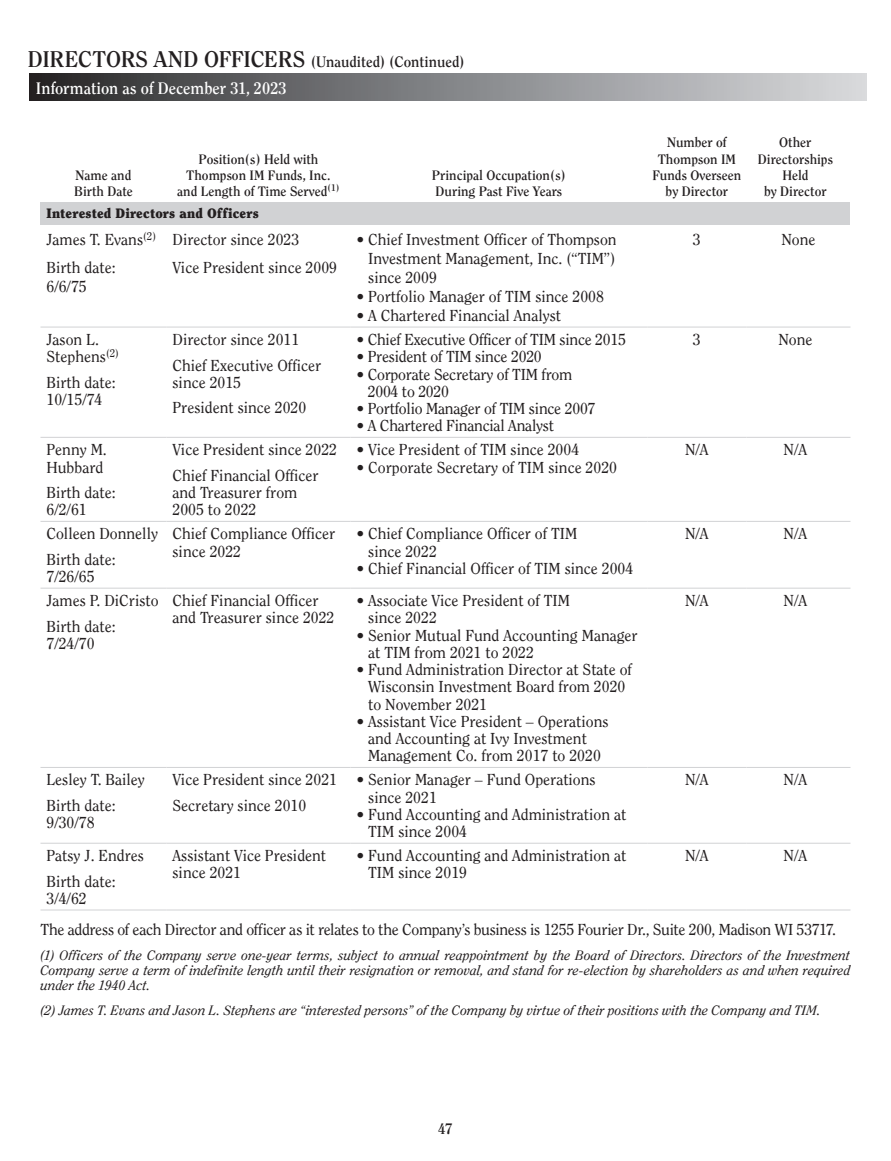
<style>
.page{position:relative;width:891px;height:1161px;background:#fff}
.page>*{position:absolute;margin:0;border:0;box-sizing:border-box;transform-origin:0 0}
.t1{font:700 16.5px "Clearface";letter-spacing:-.005em;color:#fff}
.t2{font:15.75px/17.2px "Clearface";color:#231f20}
.t3{font:15.75px "Clearface";letter-spacing:-.02em;color:#231f20}
.t4{font:700 15px "Clearface";color:#231f20}
.t5{font:italic 13.5px/15.3px "Clearface";letter-spacing:.005em;color:#231f20;text-align:justify}
.t6{font:700 13.5px/16.2px "Clearface";color:#231f20;text-align:center}
.t7{font:900 13.5px "Clearface";letter-spacing:.01em;color:#231f20}
.s1{font-size:22.5px}
</style>
<div class="page">
<div style="left:30px;top:74px;width:837px;height:27px;background:linear-gradient(to right,#2a2a2b,#dbdde0)"></div>
<div style="left:40px;top:202px;width:810px;height:22px;background:#d1d2d4"></div>
<hr style="left:40px;top:437px;width:126px;height:1px;background:#d1d2d4">
<hr style="left:166px;top:437px;width:184px;height:1px;background:#d1d2d4">
<hr style="left:350px;top:437px;width:297px;height:1px;background:#d1d2d4">
<hr style="left:647px;top:437px;width:99px;height:1px;background:#d1d2d4">
<hr style="left:746px;top:437px;width:105px;height:1px;background:#d1d2d4">
<hr style="left:40px;top:521px;width:126px;height:1px;background:#d1d2d4">
<hr style="left:166px;top:521px;width:184px;height:1px;background:#d1d2d4">
<hr style="left:350px;top:521px;width:297px;height:1px;background:#d1d2d4">
<hr style="left:647px;top:521px;width:99px;height:1px;background:#d1d2d4">
<hr style="left:746px;top:521px;width:105px;height:1px;background:#d1d2d4">
<hr style="left:40px;top:588px;width:126px;height:1px;background:#d1d2d4">
<hr style="left:166px;top:588px;width:184px;height:1px;background:#d1d2d4">
<hr style="left:350px;top:588px;width:297px;height:1px;background:#d1d2d4">
<hr style="left:647px;top:588px;width:99px;height:1px;background:#d1d2d4">
<hr style="left:746px;top:588px;width:105px;height:1px;background:#d1d2d4">
<hr style="left:40px;top:767px;width:126px;height:1px;background:#d1d2d4">
<hr style="left:166px;top:767px;width:184px;height:1px;background:#d1d2d4">
<hr style="left:350px;top:767px;width:297px;height:1px;background:#d1d2d4">
<hr style="left:647px;top:767px;width:99px;height:1px;background:#d1d2d4">
<hr style="left:746px;top:767px;width:105px;height:1px;background:#d1d2d4">
<hr style="left:40px;top:843px;width:126px;height:1px;background:#d1d2d4">
<hr style="left:166px;top:843px;width:184px;height:1px;background:#d1d2d4">
<hr style="left:350px;top:843px;width:297px;height:1px;background:#d1d2d4">
<hr style="left:647px;top:843px;width:99px;height:1px;background:#d1d2d4">
<hr style="left:746px;top:843px;width:105px;height:1px;background:#d1d2d4">
<hr style="left:40px;top:910px;width:126px;height:1px;background:#d1d2d4">
<hr style="left:166px;top:910px;width:184px;height:1px;background:#d1d2d4">
<hr style="left:350px;top:910px;width:297px;height:1px;background:#d1d2d4">
<hr style="left:647px;top:910px;width:99px;height:1px;background:#d1d2d4">
<hr style="left:746px;top:910px;width:105px;height:1px;background:#d1d2d4">
<hr style="left:40px;top:327px;width:126px;height:1px;background:#d1d2d4">
<hr style="left:166px;top:327px;width:184px;height:1px;background:#d1d2d4">
<hr style="left:350px;top:327px;width:297px;height:1px;background:#d1d2d4">
<hr style="left:647px;top:327px;width:99px;height:1px;background:#d1d2d4">
<hr style="left:746px;top:327px;width:105px;height:1px;background:#d1d2d4">
<p class="t4" style="left:28px;top:52px;width:438px"><span class="s1">DIRECTORS AND OFFICERS</span> (Unaudited) (Continued)</p>
<p class="t1" style="left:36px;top:78px;width:252px">Information as of December 31, 2023</p>
<p class="t6" style="left:74px;top:167px;width:60px;text-align:left">Name and<br>Birth Date</p>
<p class="t6" style="left:177px;top:151px;width:164px">Position(s) Held with<br>Thompson IM Funds, Inc. and Length of Time Served<sup>(1)</sup></p>
<p class="t6" style="left:432px;top:167px;width:135px;text-align:left">Principal Occupation(s)<br>During Past Five Years</p>
<p class="t7" style="left:47px;top:205px;width:214px">Interested Directors and Officers</p>
<p class="t2" style="left:46px;top:226px;width:111px;line-height:27.2px">James T. Evans<sup>(2)<br></sup>Birth date:</p>
<p class="t2" style="left:46px;top:277px;width:42px">6/6/75</p>
<p class="t2" style="left:172px;top:226px;width:166px;line-height:27.2px">Director since 2023<br>Vice President since 2009</p>
<p class="t2" style="left:368px;top:230px;width:250px;line-height:18.9px;text-align:justify;text-indent:-12px">• Chief Investment Officer of Thompson Investment Management, Inc. (“TIM”) since 2009</p>
<p class="t2" style="left:356px;top:288px;width:249px">• Portfolio Manager of TIM since 2008</p>
<p class="t2" style="left:356px;top:307px;width:206px">• A Chartered Financial Analyst</p>
<p class="t2" style="left:46px;top:331px;width:74px">Jason L.<br>Stephens<sup>(2)</sup></p>
<p class="t2" style="left:46px;top:373px;width:71px">Birth date:<br>10/15/74</p>
<p class="t2" style="left:46px;top:441px;width:62px">Penny M.<br>Hubbard</p>
<p class="t2" style="left:46px;top:484px;width:71px">Birth date:<br>6/2/61</p>
<p class="t2" style="left:46px;top:521px;width:113px;line-height:25.5px">Colleen Donnelly<br>Birth date:</p>
<p class="t2" style="left:46px;top:568px;width:50px">7/26/65</p>
<p class="t2" style="left:46px;top:588px;width:114px;line-height:25.5px">James P. DiCristo<br>Birth date:</p>
<p class="t2" style="left:46px;top:635px;width:50px">7/24/70</p>
<p class="t2" style="left:46px;top:767px;width:100px;line-height:25.5px">Lesley T. Bailey<br>Birth date:</p>
<p class="t2" style="left:46px;top:814px;width:50px">9/30/78</p>
<p class="t2" style="left:172px;top:327px;width:150px;line-height:25.5px">Director since 2011<br>Chief Executive Officer</p>
<p class="t2" style="left:172px;top:369px;width:135px;line-height:25.5px">since 2015<br>President since 2020</p>
<p class="t2" style="left:172px;top:437px;width:166px;line-height:25.5px">Vice President since 2022<br>Chief Financial Officer</p>
<p class="t2" style="left:172px;top:484px;width:126px">and Treasurer from<br>2005 to 2022</p>
<p class="t2" style="left:356px;top:331px;width:271px">• Chief Executive Officer of TIM since 2015</p>
<p class="t2" style="left:356px;top:348px;width:187px">• President of TIM since 2020</p>
<p class="t2" style="left:368px;top:365px;width:206px;text-indent:-11px">• Corporate Secretary of TIM from<br>2004 to 2020</p>
<p class="t2" style="left:356px;top:400px;width:241px">• Portfolio Manager of TIM since 2007</p>
<p class="t2" style="left:356px;top:417px;width:199px">• A Chartered Financial Analyst</p>
<p class="t2" style="left:356px;top:441px;width:224px">• Vice President of TIM since 2004</p>
<p class="t2" style="left:356px;top:458px;width:262px">• Corporate Secretary of TIM since 2020</p>
<p class="t2" style="left:172px;top:525px;width:164px">Chief Compliance Officer since 2022</p>
<p class="t2" style="left:368px;top:525px;width:211px;text-indent:-12px">• Chief Compliance Officer of TIM since 2022</p>
<p class="t2" style="left:356px;top:559px;width:278px">• Chief Financial Officer of TIM since 2004</p>
<p class="t2" style="left:172px;top:592px;width:164px">Chief Financial Officer and Treasurer since 2022</p>
<p class="t2" style="left:368px;top:592px;width:203px;text-indent:-12px">• Associate Vice President of TIM since 2022</p>
<p class="t2" style="left:368px;top:626px;width:271px;text-indent:-12px">• Senior Mutual Fund Accounting Manager at TIM from 2021 to 2022</p>
<p class="t2" style="left:368px;top:661px;width:265px;text-indent:-12px">• Fund Administration Director at State of<br>Wisconsin Investment Board from 2020 to November 2021</p>
<p class="t2" style="left:368px;top:712px;width:242px;text-indent:-12px">• Assistant Vice President – Operations and Accounting at Ivy Investment<br>Management Co. from 2017 to 2020</p>
<p class="t2" style="left:172px;top:767px;width:166px;line-height:25.5px">Vice President since 2021<br>Secretary since 2010</p>
<p class="t2" style="left:368px;top:771px;width:229px;text-indent:-12px">• Senior Manager – Fund Operations since 2021</p>
<p class="t2" style="left:368px;top:806px;width:260px;text-indent:-12px">• Fund Accounting and Administration at<br>TIM since 2004</p>
<p class="t6" style="left:652px;top:134px;width:90px">Number of<br>Thompson IM<br>Funds Overseen by Director</p>
<p class="t6" style="left:758px;top:134px;width:77px">Other<br>Directorships<br>Held<br>by Director</p>
<p class="t2" style="left:693px;top:231px;width:9px">3</p>
<p class="t2" style="left:781px;top:231px;width:36px">None</p>
<p class="t2" style="left:693px;top:331px;width:9px">3</p>
<p class="t2" style="left:778px;top:331px;width:36px">None</p>
<p class="t2" style="left:685px;top:441px;width:25px">N/A</p>
<p class="t2" style="left:784px;top:441px;width:25px">N/A</p>
<p class="t2" style="left:685px;top:525px;width:25px">N/A</p>
<p class="t2" style="left:784px;top:525px;width:25px">N/A</p>
<p class="t2" style="left:685px;top:592px;width:25px">N/A</p>
<p class="t2" style="left:784px;top:592px;width:25px">N/A</p>
<p class="t2" style="left:685px;top:771px;width:25px">N/A</p>
<p class="t2" style="left:784px;top:771px;width:25px">N/A</p>
<p class="t2" style="left:46px;top:843px;width:99px;line-height:25.5px">Patsy J. Endres<br>Birth date:</p>
<p class="t2" style="left:46px;top:890px;width:42px">3/4/62</p>
<p class="t2" style="left:172px;top:847px;width:155px">Assistant Vice President since 2021</p>
<p class="t2" style="left:368px;top:847px;width:260px;text-indent:-12px">• Fund Accounting and Administration at<br>TIM since 2019</p>
<p class="t2" style="left:685px;top:847px;width:25px">N/A</p>
<p class="t2" style="left:784px;top:847px;width:25px">N/A</p>
<p class="t3" style="left:40px;top:920px;width:797px">The address of each Director and officer as it relates to the Company’s business is 1255 Fourier Dr., Suite 200, Madison WI 53717.</p>
<p class="t5" style="left:40px;top:947px;width:811px">(1) Officers of the Company serve one-year terms, subject to annual reappointment by the Board of Directors. Directors of the Investment Company serve a term of indefinite length until their resignation or removal, and stand for re-election by shareholders as and when required under the 1940 Act.</p>
<p class="t5" style="left:40px;top:1002px;width:782px">(2) James T. Evans and Jason L. Stephens are “interested persons” of the Company by virtue of their positions with the Company and TIM.</p>
<p class="t4" style="left:438px;top:1120px;width:16px">47</p>
</div>
